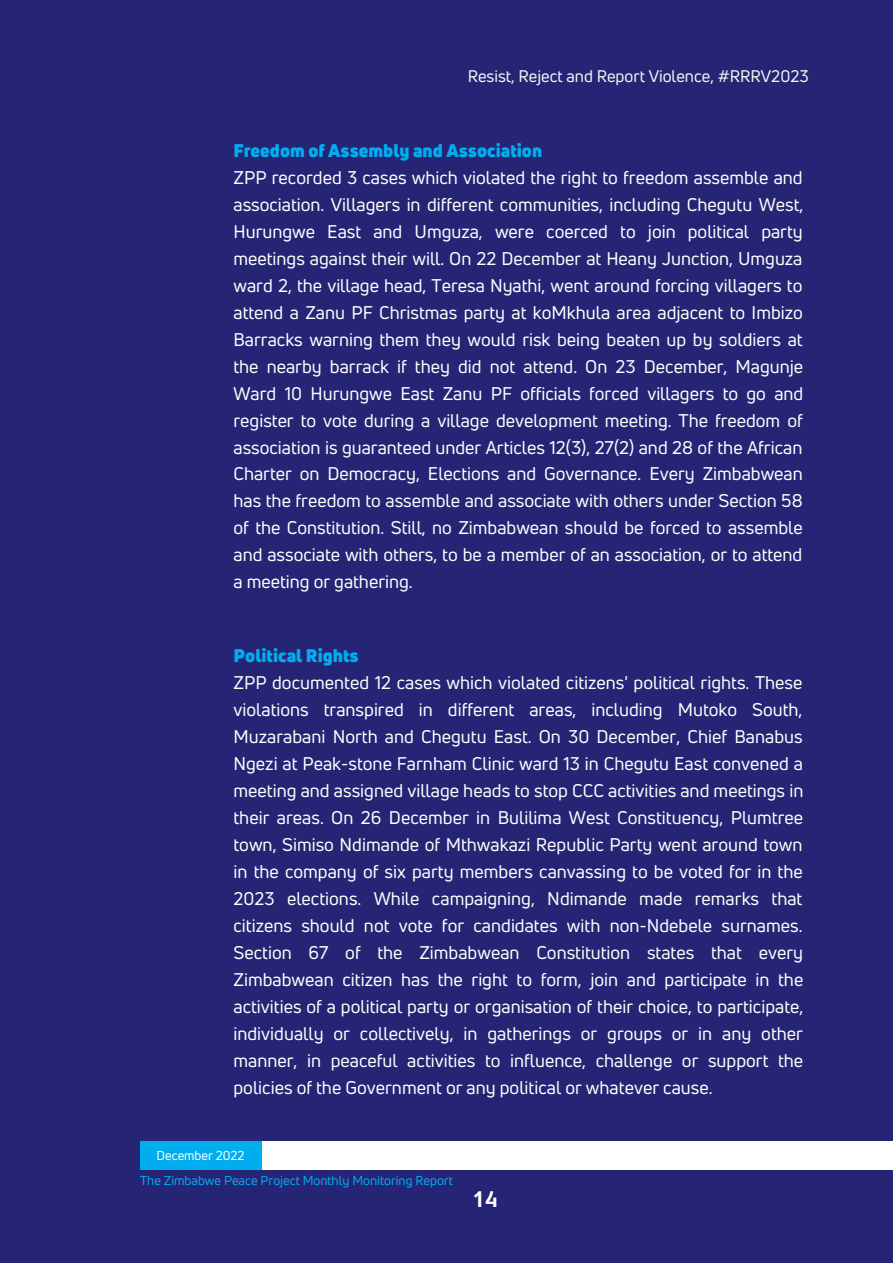
<style>
.page{position:relative;width:893px;height:1264px;background:#fff}
.page>*{position:absolute;margin:0;border:0;box-sizing:border-box;transform-origin:0 0}
.t1{font:25.35px "OS Aran 600";color:#fff}
.t2{font:18px/27px "Uni Neue";color:#fff;text-align:justify}
.t3{font:900 18px "Uni Neue";color:#00aeef}
.t4{font:16.5px "Uni Neue";color:#f5f5f5}
.t5{font:12.75px "Uni Neue";color:#00aeef}
.t6{font:12.75px "Uni Neue";color:#fff}
</style>
<div class="page">
<div style="left:0;top:0;width:892px;height:1262px;background:#262474"></div>
<div style="left:257px;top:1141px;width:635px;height:28px;background:#fff"></div>
<div style="left:140px;top:1141px;width:122px;height:28px;background:#00aeef"></div>
<p class="t4" style="left:467px;top:65px;width:343px">Resist, Reject and Report Violence, #RRRV2023</p>
<p class="t3" style="left:233px;top:138px;width:310px">Freedom of Assembly and Association</p>
<p class="t2" style="left:233px;top:163px;width:571px">ZPP recorded 3 cases which violated the right to freedom assemble and association. Villagers in different communities, including Chegutu West, Hurungwe East and Umguza, were coerced to join political party meetings against their will. On 22 December at Heany Junction, Umguza ward 2, the village head, Teresa Nyathi, went around forcing villagers to attend a Zanu PF Christmas party at koMkhula area adjacent to Imbizo Barracks warning them they would risk being beaten up by soldiers at the nearby barrack if they did not attend. On 23 December, Magunje Ward 10 Hurungwe East Zanu PF officials forced villagers to go and register to vote during a village development meeting. The freedom of association is guaranteed under Articles 12(3), 27(2) and 28 of the African Charter on Democracy, Elections and Governance. Every Zimbabwean has the freedom to assemble and associate with others under Section 58 of the Constitution. Still, no Zimbabwean should be forced to assemble and associate with others, to be a member of an association, or to attend a meeting or gathering.</p>
<p class="t3" style="left:233px;top:643px;width:127px">Political Rights</p>
<p class="t2" style="left:233px;top:668px;width:571px">ZPP documented 12 cases which violated citizens' political rights. These violations transpired in different areas, including Mutoko South, Muzarabani North and Chegutu East. On 30 December, Chief Banabus Ngezi at Peak-stone Farnham Clinic ward 13 in Chegutu East convened a meeting and assigned village heads to stop CCC activities and meetings in their areas. On 26 December in Bulilima West Constituency, Plumtree town, Simiso Ndimande of Mthwakazi Republic Party went around town in the company of six party members canvassing to be voted for in the 2023 elections. While campaigning, Ndimande made remarks that citizens should not vote for candidates with non-Ndebele surnames.<br>Section 67 of the Zimbabwean Constitution states that every Zimbabwean citizen has the right to form, join and participate in the activities of a political party or organisation of their choice, to participate, individually or collectively, in gatherings or groups or in any other manner, in peaceful activities to influence, challenge or support the policies of the Government or any political or whatever cause.</p>
<p class="t6" style="left:157px;top:1146px;width:90px">December 2022</p>
<p class="t5" style="left:140px;top:1171px;width:314px">The Zimbabwe Peace Project Monthly Monitoring Report</p>
<h1 class="t1" style="left:472px;top:1188px;width:27px">14</h1>
</div>
